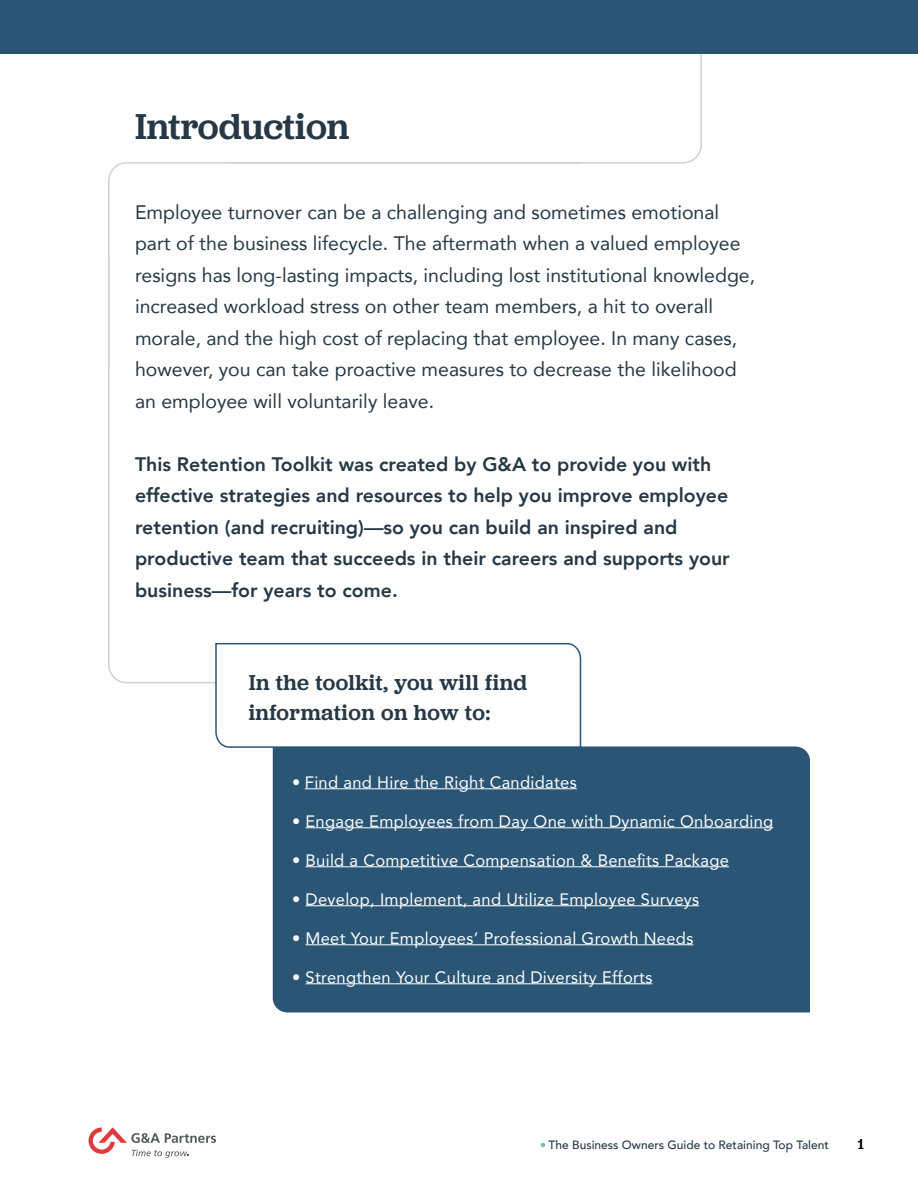
<style>
.page{position:relative;width:918px;height:1188px;background:#fff}
.page>*{position:absolute;margin:0;border:0;box-sizing:border-box;transform-origin:0 0}
.t1{font:500 37.5px "Jubilat";color:#263845}
.t2{font:500 22.5px/30px "Jubilat";letter-spacing:.02em;color:#263845}
.t3{font:19.5px/31.5px "Avenir";color:#263845}
.t4{font:800 19.5px/31.5px "Avenir";color:#263845}
.t5{font:16.5px "Avenir";letter-spacing:.02em;color:#fff}
.t6{font:500 15px "Jubilat";color:#000}
.t7{font:500 12px "Avenir";color:#263845}
</style>
<div class="page">
<svg style="left:541px;top:1143px;width:4px;height:4px"></svg>
<div style="left:273px;top:746px;width:537px;height:266px;background:#2b5574"></div>
<svg style="left:108px;top:371px;width:107px;height:313px"></svg>
<svg style="left:108px;top:162px;width:120px;height:209px"></svg>
<svg style="left:228px;top:54px;width:474px;height:110px"></svg>
<svg style="left:89px;top:1127px;width:127px;height:31px"></svg>
<div style="left:0;top:0;width:918px;height:54px;background:#2b5574"></div>
<svg style="left:215px;top:642px;width:367px;height:107px"></svg>
<hr style="left:305px;top:788px;width:272px;height:1px;background:#fff">
<hr style="left:306px;top:827px;width:467px;height:1px;background:#fff">
<hr style="left:306px;top:866px;width:423px;height:1px;background:#fff">
<hr style="left:306px;top:905px;width:393px;height:1px;background:#fff">
<hr style="left:306px;top:944px;width:387px;height:1px;background:#fff">
<hr style="left:306px;top:983px;width:346px;height:1px;background:#fff">
<h1 class="t1" style="left:135px;top:102px;width:216px">Introduction</h1>
<p class="t3" style="left:135px;top:196px;width:622px">Employee turnover can be a challenging and sometimes emotional part of the business lifecycle. The aftermath when a valued employee resigns has long-lasting impacts, including lost institutional knowledge, increased workload stress on other team members, a hit to overall morale, and the high cost of replacing that employee. In many cases, however, you can take proactive measures to decrease the likelihood an employee will voluntarily leave.</p>
<p class="t4" style="left:135px;top:448px;width:596px">This Retention Toolkit was created by G&amp;A to provide you with effective strategies and resources to help you improve employee retention (and recruiting)—so you can build an inspired and productive team that succeeds in their careers and supports your business—for years to come.</p>
<p class="t2" style="left:249px;top:666px;width:280px">In the toolkit, you will find information on how to:</p>
<p class="t5" style="left:292px;top:769px;width:286px">• Find and Hire the Right Candidates</p>
<p class="t5" style="left:292px;top:808px;width:483px">• Engage Employees from Day One with Dynamic Onboarding</p>
<p class="t5" style="left:292px;top:847px;width:438px">• Build a Competitive Compensation &amp; Benefits Package</p>
<p class="t5" style="left:292px;top:886px;width:409px">• Develop, Implement, and Utilize Employee Surveys</p>
<p class="t5" style="left:292px;top:925px;width:403px">• Meet Your Employees’ Professional Growth Needs</p>
<p class="t5" style="left:292px;top:964px;width:362px">• Strengthen Your Culture and Diversity Efforts</p>
<p class="t7" style="left:549px;top:1134px;width:282px">The Business Owners Guide to Retaining Top Talent</p>
<p class="t6" style="left:857px;top:1134px;width:8px">1</p>
</div>
